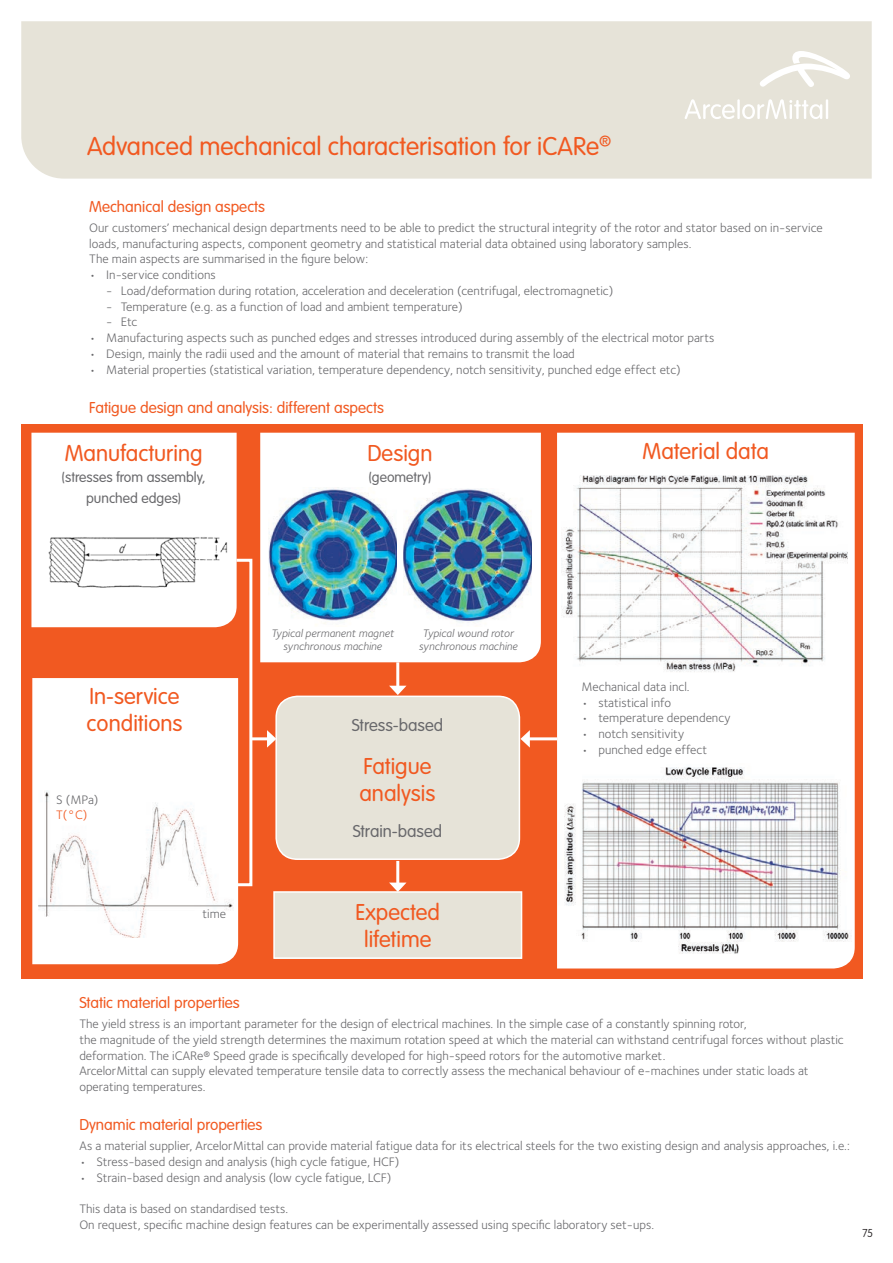
<style>
.page{position:relative;width:893px;height:1263px;background:#fff}
.page>*{position:absolute;margin:0;border:0;box-sizing:border-box;transform-origin:0 0}
.t1{font:300 27px "VAG2";color:#f15921}
.t2{font:300 24px/27px "VAG2";color:#f15921}
.t3{font:300 18px "VAG2";color:#69696c}
.t4{font:300 16.5px "VAG2";color:#f15921}
.t5{font:300 15px/21px "VAG2";color:#69696c;text-align:center}
.t6{font:12.75px/15.8px "Foundry Sterling Book CE";color:#69696c}
.t7{font:12.75px "Foundry Sterling Book CE";color:#f15921}
.t8{font:100 12px "VAG2";color:#231f20}
.t9{font:11.25px/13.5px "Foundry Sterling Book Italic CE";color:#69696c;text-align:center}
</style>
<div class="page">
<div style="left:21px;top:21px;width:851px;height:158px;background:#e6e3d8"></div>
<svg style="left:760px;top:51px;width:90px;height:36px"></svg>
<hr style="left:737px;top:99px;width:3px;height:20px;background:#fff">
<svg style="left:685px;top:99px;width:50px;height:20px"></svg>
<hr style="left:826px;top:99px;width:2px;height:20px;background:#fff">
<svg style="left:742px;top:99px;width:80px;height:20px"></svg>
<div style="left:21px;top:424px;width:842px;height:554px;background:#f15921"></div>
<div style="left:260px;top:433px;width:281px;height:229px;background:#fff"></div>
<img style="left:404px;top:488px;width:127px;height:138px">
<img style="left:269px;top:488px;width:127px;height:138px">
<div style="left:557px;top:433px;width:298px;height:535px;background:#fff"></div>
<div style="left:274px;top:892px;width:248px;height:66px;background:#e6e3d8"></div>
<div style="left:273px;top:891px;width:249px;height:68px;border:2px solid #fff"></div>
<div style="left:32px;top:888px;width:206px;height:76px;background:#fff"></div>
<div style="left:276px;top:696px;width:243px;height:163px;background:#e6e3d8;border-radius:21px"></div>
<div style="left:275px;top:696px;width:245px;height:164px;border:2px solid #fff;border-radius:21px"></div>
<img style="left:558px;top:763px;width:293px;height:191px">
<img style="left:561px;top:476px;width:287px;height:196px">
<img style="left:38px;top:888px;width:195px;height:50px">
<svg style="left:31px;top:433px;width:223px;height:455px"></svg>
<hr style="left:396px;top:662px;width:3px;height:26px;background:#fff">
<svg style="left:389px;top:686px;width:17px;height:9px"></svg>
<hr style="left:527px;top:737px;width:30px;height:3px;background:#fff">
<svg style="left:520px;top:730px;width:10px;height:18px"></svg>
<hr style="left:396px;top:861px;width:3px;height:24px;background:#fff">
<svg style="left:389px;top:882px;width:17px;height:10px"></svg>
<hr style="left:251px;top:737px;width:19px;height:3px;background:#fff">
<svg style="left:267px;top:730px;width:9px;height:18px"></svg>
<h1 class="t1" style="left:87px;top:132px;width:526px">Advanced mechanical characterisation for iCARe®</h1>
<p class="t4" style="left:89px;top:197px;width:177px">Mechanical design aspects</p>
<p class="t6" style="left:89px;top:220px;width:735px">Our customers’ mechanical design departments need to be able to predict the structural integrity of the rotor and stator based on in-service loads, manufacturing aspects, component geometry and statistical material data obtained using laboratory samples.<br>The main aspects are summarised in the figure below:</p>
<p class="t6" style="left:89px;top:267px;width:128px">• In-service conditions</p>
<p class="t6" style="left:106px;top:283px;width:509px">- Load/deformation during rotation, acceleration and deceleration (centrifugal, electromagnetic)</p>
<p class="t6" style="left:106px;top:299px;width:358px">- Temperature (e.g. as a function of load and ambient temperature)</p>
<p class="t6" style="left:106px;top:314px;width:33px">- Etc</p>
<p class="t6" style="left:89px;top:330px;width:627px">• Manufacturing aspects such as punched edges and stresses introduced during assembly of the electrical motor parts</p>
<p class="t6" style="left:89px;top:346px;width:487px">• Design, mainly the radii used and the amount of material that remains to transmit the load</p>
<p class="t6" style="left:89px;top:361px;width:593px">• Material properties (statistical variation, temperature dependency, notch sensitivity, punched edge effect etc)</p>
<p class="t4" style="left:89px;top:398px;width:296px">Fatigue design and analysis: different aspects</p>
<h2 class="t2" style="left:65px;top:440px;width:139px">Manufacturing</h2>
<p class="t5" style="left:62px;top:466px;width:146px">(stresses from assembly, punched edges)</p>
<h2 class="t2" style="left:367px;top:440px;width:67px">Design</h2>
<p class="t5" style="left:368px;top:466px;width:65px">(geometry)</p>
<h2 class="t2" style="left:643px;top:438px;width:128px">Material data</h2>
<h2 class="t2" style="left:87px;top:683px;width:97px">In-service conditions</h2>
<p class="t6" style="left:56px;top:791px;width:44px">S (MPa)</p>
<p class="t7" style="left:56px;top:808px;width:33px">T(°C)</p>
<p class="t9" style="left:271px;top:626px;width:124px">Typical permanent magnet synchronous machine</p>
<p class="t9" style="left:419px;top:626px;width:101px">Typical wound rotor synchronous machine</p>
<h3 class="t3" style="left:352px;top:716px;width:93px">Stress-based</h3>
<h2 class="t2" style="left:359px;top:753px;width:78px">Fatigue analysis</h2>
<h3 class="t3" style="left:353px;top:821px;width:91px">Strain-based</h3>
<p class="t6" style="left:581px;top:679px;width:110px">Mechanical data incl.</p>
<p class="t6" style="left:581px;top:694px;width:91px">• statistical info</p>
<p class="t6" style="left:581px;top:710px;width:151px">• temperature dependency</p>
<p class="t6" style="left:581px;top:726px;width:104px">• notch sensitivity</p>
<p class="t6" style="left:581px;top:742px;width:127px">• punched edge effect</p>
<p class="t6" style="left:203px;top:906px;width:25px">time</p>
<h2 class="t2" style="left:356px;top:899px;width:86px;text-align:center">Expected lifetime</h2>
<p class="t4" style="left:79px;top:994px;width:162px">Static material properties</p>
<p class="t6" style="left:79px;top:1016px;width:766px">The yield stress is an important parameter for the design of electrical machines. In the simple case of a constantly spinning rotor,<br>the magnitude of the yield strength determines the maximum rotation speed at which the material can withstand centrifugal forces without plastic deformation. The iCARe® Speed grade is specifically developed for high-speed rotors for the automotive market.<br>ArcelorMittal can supply elevated temperature tensile data to correctly assess the mechanical behaviour of e-machines under static loads at operating temperatures.</p>
<p class="t4" style="left:79px;top:1116px;width:185px">Dynamic material properties</p>
<p class="t6" style="left:79px;top:1138px;width:772px">As a material supplier, ArcelorMittal can provide material fatigue data for its electrical steels for the two existing design and analysis approaches, i.e.:</p>
<p class="t6" style="left:79px;top:1154px;width:322px">• Stress-based design and analysis (high cycle fatigue, HCF)</p>
<p class="t6" style="left:79px;top:1170px;width:314px">• Strain-based design and analysis (low cycle fatigue, LCF)</p>
<p class="t6" style="left:79px;top:1201px;width:576px">This data is based on standardised tests.<br>On request, specific machine design features can be experimentally assessed using specific laboratory set-ups.</p>
<p class="t8" style="left:862px;top:1227px;width:12px">75</p>
</div>
